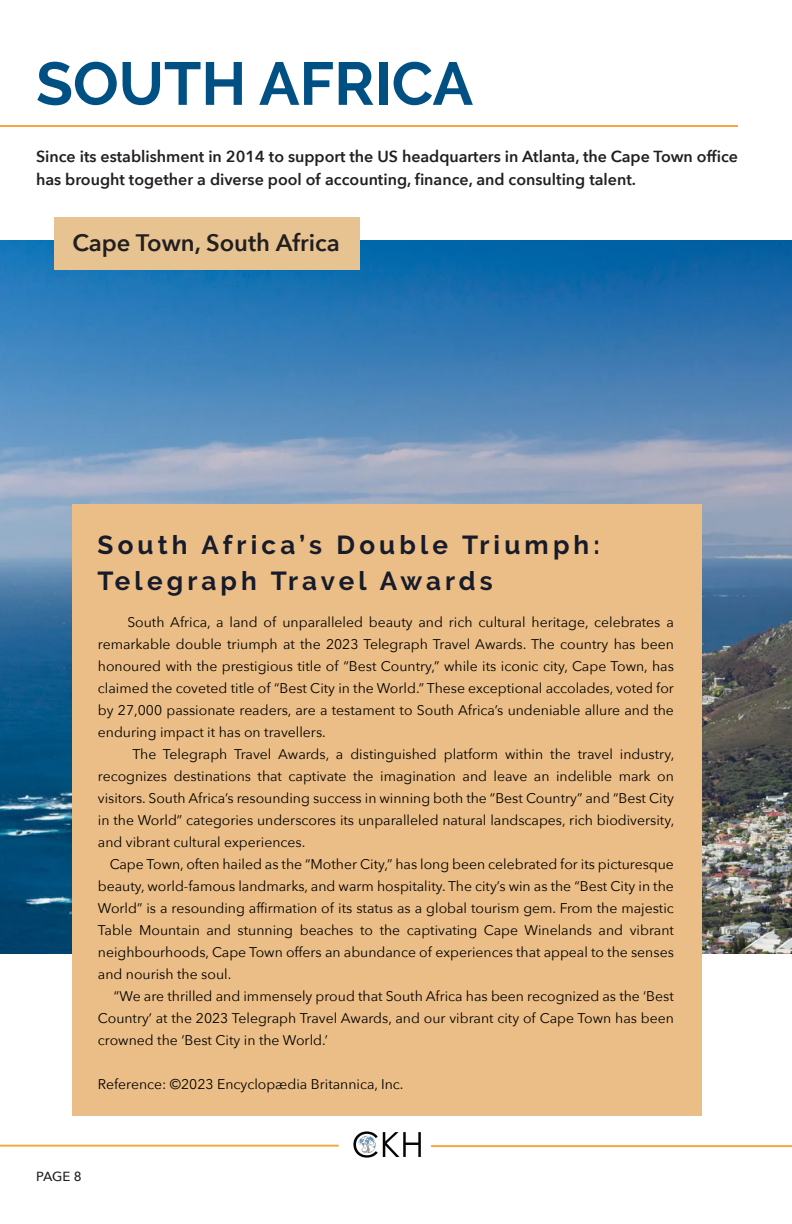
<style>
.page{position:relative;width:792px;height:1224px;background:#fff}
.page>*{position:absolute;margin:0;border:0;box-sizing:border-box;transform-origin:0 0}
.t1{font:700 60.4px "Raleway";color:#015084}
.t2{font:700 26px "Raleway";letter-spacing:.16em;color:#171b2a}
.t3{font:600 23.8px "Avenir Next";color:#231f20}
.t4{font:600 16px/23.8px "Avenir Next";color:#231f20}
.t5{font:14px/22px "Avenir Next";color:#000;text-align:justify}
.t6{font:500 13.2px "Avenir Next";color:#231f20}
</style>
<div class="page">
<hr style="left:0;top:1145px;width:339px;height:2px;background:#faa741">
<svg style="left:353px;top:1131px;width:68px;height:27px"></svg>
<hr style="left:431px;top:1145px;width:361px;height:2px;background:#faa741">
<img style="left:0;top:240px;width:792px;height:714px">
<div style="left:55px;top:217px;width:305px;height:53px;background:#e7c392"></div>
<hr style="left:0;top:125px;width:738px;height:2px;background:#faa741">
<div style="left:72px;top:504px;width:630px;height:612px;background:#ecbe87"></div>
<p class="t1" style="left:36px;top:49px;width:439px">SOUTH AFRICA</p>
<p class="t4" style="left:36px;top:144px;width:703px">Since its establishment in 2014 to support the US headquarters in Atlanta, the Cape Town office has brought together a diverse pool of accounting, finance, and consulting talent.</p>
<p class="t3" style="left:73px;top:223px;width:269px">Cape Town, South Africa</p>
<p class="t2" style="left:98px;top:530px;width:504px">South Africa’s Double Triumph:</p>
<p class="t2" style="left:98px;top:566px;width:397px">Telegraph Travel Awards</p>
<p class="t5" style="left:98px;top:610px;width:578px;text-indent:29px">South Africa, a land of unparalleled beauty and rich cultural heritage, celebrates a remarkable double triumph at the 2023 Telegraph Travel Awards. The country has been honoured with the prestigious title of “Best Country,” while its iconic city, Cape Town, has claimed the coveted title of “Best City in the World.” These exceptional accolades, voted for by 27,000 passionate readers, are a testament to South Africa’s undeniable allure and the enduring impact it has on travellers.</p>
<p class="t5" style="left:98px;top:742px;width:578px;text-indent:35px">The Telegraph Travel Awards, a distinguished platform within the travel industry, recognizes destinations that captivate the imagination and leave an indelible mark on visitors. South Africa’s resounding success in winning both the “Best Country” and “Best City in the World” categories underscores its unparalleled natural landscapes, rich biodiversity, and vibrant cultural experiences.</p>
<p class="t5" style="left:98px;top:852px;width:578px;text-indent:12px">Cape Town, often hailed as the “Mother City,” has long been celebrated for its picturesque beauty, world-famous landmarks, and warm hospitality. The city’s win as the “Best City in the World” is a resounding affirmation of its status as a global tourism gem. From the majestic Table Mountain and stunning beaches to the captivating Cape Winelands and vibrant neighbourhoods, Cape Town offers an abundance of experiences that appeal to the senses and nourish the soul.</p>
<p class="t5" style="left:98px;top:984px;width:578px;text-indent:16px">“We are thrilled and immensely proud that South Africa has been recognized as the ‘Best Country’ at the 2023 Telegraph Travel Awards, and our vibrant city of Cape Town has been crowned the ‘Best City in the World.’</p>
<p class="t5" style="left:98px;top:1072px;width:307px">Reference: ©2023 Encyclopædia Britannica, Inc.</p>
<p class="t6" style="left:36px;top:1165px;width:47px">PAGE 8</p>
</div>
